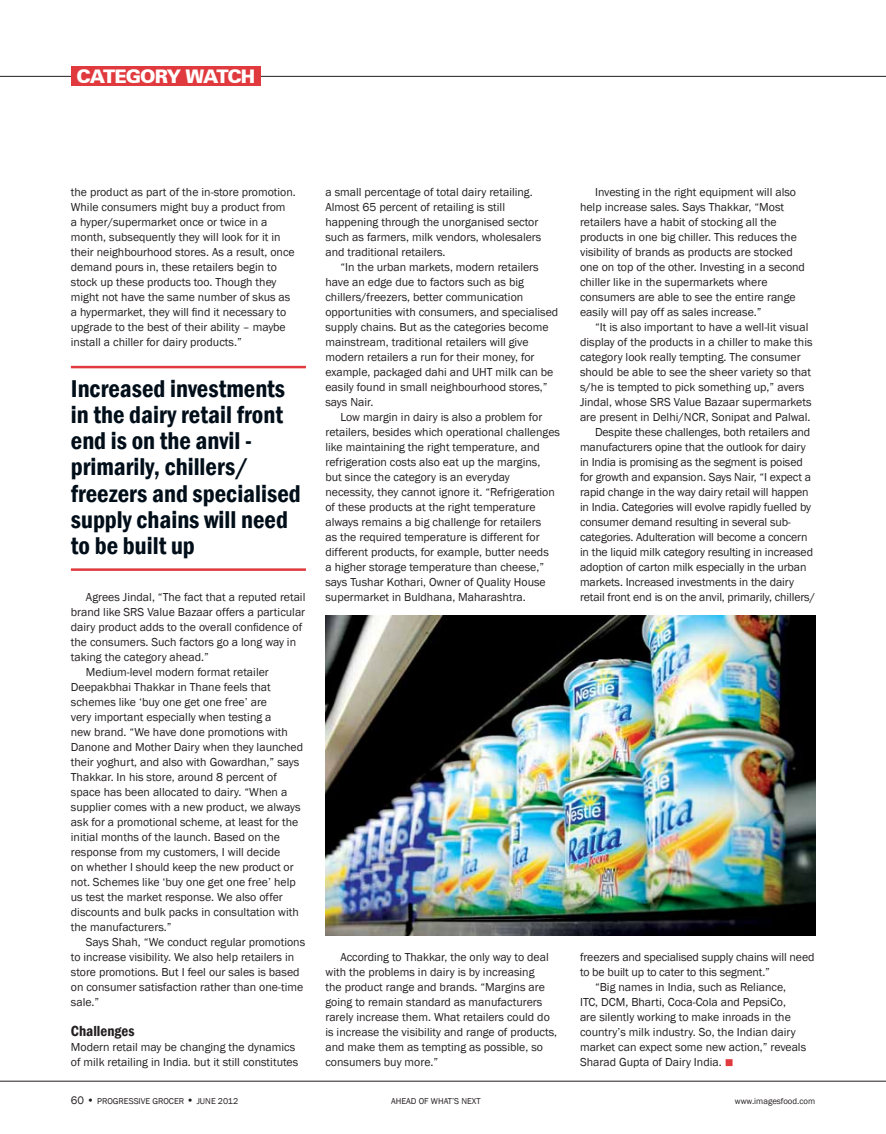
<style>
.page{position:relative;width:886px;height:1134px;background:#fff}
.page>*{position:absolute;margin:0;border:0;box-sizing:border-box;transform-origin:0 0}
.t1{font:600 condensed 25px/26.2px "Franklin Gothic";color:#000e19}
.t2{font:900 18.75px "Zurich BT";letter-spacing:-.06em;color:#fff}
.t3{font:600 condensed 15px "Franklin Gothic";color:#231f20}
.t4{font:11.88px/15px "Franklin Gothic";color:#231f20}
.t5{font:8.75px "Franklin Gothic";color:#231f20}
.s1{color:#e03a3e}
.s2{font-size:11.25px}
</style>
<div class="page">
<hr style="left:0;top:1081px;width:886px;height:1px;background:#231f20">
<hr style="left:0;top:76px;width:886px;height:1px;background:#231f20">
<div style="left:71px;top:67px;width:190px;height:19px;background:#e03a3e"></div>
<hr style="left:71px;top:366px;width:235px;height:2px;background:#e03a3e">
<hr style="left:71px;top:568px;width:235px;height:3px;background:#e03a3e">
<img style="left:325px;top:616px;width:490px;height:319px">
<h2 class="t2" style="left:76px;top:65px;width:180px">CATEGORY WATC H</h2>
<p class="t4" style="left:71px;top:184px;width:226px">the product as part of the in-store promotion.<br>While consumers might buy a product from<br>a hyper/supermarket once or twice in a month, subsequently they will look for it in their neighbourhood stores. As a result, once demand pours in, these retailers begin to stock up these products too. Though they might not have the same number of skus as a hypermarket, they will find it necessary to upgrade to the best of their ability – maybe install a chiller for dairy products.”</p>
<h1 class="t1" style="left:71px;top:375px;width:231px">Increased investments in the dairy retail front end is on the anvil - primarily, chillers/ freezers and specialised supply chains will need to be built up</h1>
<p class="t4" style="left:86px;top:589px;width:221px">Agrees Jindal, “The fact that a reputed retail</p>
<p class="t4" style="left:71px;top:604px;width:236px">brand like SRS Value Bazaar offers a particular</p>
<p class="t4" style="left:71px;top:619px;width:233px">dairy product adds to the overall confidence of</p>
<p class="t4" style="left:71px;top:634px;width:227px">the consumers. Such factors go a long way in</p>
<p class="t4" style="left:71px;top:649px;width:139px">taking the category ahead.”</p>
<p class="t4" style="left:86px;top:664px;width:184px">Medium-level modern format retailer</p>
<p class="t4" style="left:71px;top:679px;width:201px">Deepakbhai Thakkar in Thane feels that</p>
<p class="t4" style="left:71px;top:694px;width:198px">schemes like ‘buy one get one free’ are</p>
<p class="t4" style="left:71px;top:709px;width:202px">very important especially when testing a</p>
<p class="t4" style="left:71px;top:724px;width:219px">new brand. “We have done promotions with</p>
<p class="t4" style="left:71px;top:739px;width:234px">Danone and Mother Dairy when they launched</p>
<p class="t4" style="left:71px;top:754px;width:230px">their yoghurt, and also with Gowardhan,” says</p>
<p class="t4" style="left:71px;top:769px;width:208px">Thakkar. In his store, around 8 percent of</p>
<p class="t4" style="left:71px;top:784px;width:218px">space has been allocated to dairy. “When a</p>
<p class="t4" style="left:71px;top:799px;width:231px">supplier comes with a new product, we always</p>
<p class="t4" style="left:71px;top:814px;width:229px">ask for a promotional scheme, at least for the</p>
<p class="t4" style="left:71px;top:829px;width:211px">initial months of the launch. Based on the</p>
<p class="t4" style="left:71px;top:844px;width:211px">response from my customers, I will decide</p>
<p class="t4" style="left:71px;top:859px;width:224px">on whether I should keep the new product or</p>
<p class="t4" style="left:71px;top:874px;width:226px">not. Schemes like ‘buy one get one free’ help</p>
<p class="t4" style="left:71px;top:889px;width:213px">us test the market response. We also offer</p>
<p class="t4" style="left:71px;top:904px;width:229px">discounts and bulk packs in consultation with</p>
<p class="t4" style="left:71px;top:919px;width:102px">the manufacturers.”</p>
<p class="t4" style="left:86px;top:934px;width:221px">Says Shah, “We conduct regular promotions</p>
<p class="t4" style="left:71px;top:949px;width:225px">to increase visibility. We also help retailers in</p>
<p class="t4" style="left:71px;top:964px;width:230px">store promotions. But I feel our sales is based</p>
<p class="t4" style="left:71px;top:979px;width:234px">on consumer satisfaction rather than one-time</p>
<p class="t4" style="left:71px;top:994px;width:30px">sale.”</p>
<p class="t3" style="left:71px;top:1021px;width:65px">Challenges</p>
<p class="t4" style="left:71px;top:1039px;width:229px">Modern retail may be changing the dynamics of milk retailing in India. but it still constitutes</p>
<p class="t4" style="left:325px;top:184px;width:217px">a small percentage of total dairy retailing.<br>Almost 65 percent of retailing is still happening through the unorganised sector such as farmers, milk vendors, wholesalers and traditional retailers.</p>
<p class="t4" style="left:325px;top:259px;width:234px;text-indent:15px">“In the urban markets, modern retailers have an edge due to factors such as big chillers/freezers, better communication opportunities with consumers, and specialised supply chains. But as the categories become mainstream, traditional retailers will give modern retailers a run for their money, for example, packaged dahi and UHT milk can be easily found in small neighbourhood stores,” says N air.</p>
<p class="t4" style="left:325px;top:409px;width:236px;text-indent:15px">Low margin in dairy is also a problem for retailers, besides which operational challenges like maintaining the right temperature, and refrigeration costs also eat up the margins,<br>but since the category is an everyday necessity, they cannot ignore it. “Refrigeration of these products at the right temperature always remains a big challenge for retailers<br>as the required temperature is different for different products, for example, butter needs<br>a higher storage temperature than cheese,” says Tushar Kothari, Owner of Quality House supermarket in Buldhana, Maharashtra.</p>
<p class="t4" style="left:325px;top:949px;width:233px;text-indent:15px">According to Thakkar, the only way to deal with the problems in dairy is by increasing<br>the product range and brands. “Margins are going to remain standard as manufacturers rarely increase them. What retailers could do is increase the visibility and range of products, and make them as tempting as possible, so consumers buy more.”</p>
<p class="t4" style="left:580px;top:184px;width:226px;text-indent:15px">Investing in the right equipment will also help increase sales. Says Thakkar, “Most retailers have a habit of stocking all the products in one big chiller. This reduces the visibility of brands as products are stocked one on top of the other. Investing in a second chiller like in the supermarkets where consumers are able to see the entire range easily will pay off as sales increase.”</p>
<p class="t4" style="left:595px;top:319px;width:215px">“It is also important to have a well-lit visual</p>
<p class="t4" style="left:580px;top:334px;width:234px">display of the products in a chiller to make this</p>
<p class="t4" style="left:580px;top:349px;width:222px">category look really tempting. The consumer</p>
<p class="t4" style="left:580px;top:364px;width:232px">should be able to see the sheer variety so that</p>
<p class="t4" style="left:580px;top:379px;width:226px">s/he is tempted to pick something up,” avers</p>
<p class="t4" style="left:580px;top:394px;width:233px">Jindal, whose SRS Value Bazaar supermarkets</p>
<p class="t4" style="left:580px;top:409px;width:232px">are present in Delhi/NCR, Sonipat and Palwal.</p>
<p class="t4" style="left:595px;top:424px;width:217px">Despite these challenges, both retailers and</p>
<p class="t4" style="left:580px;top:439px;width:227px">manufacturers opine that the outlook for dairy</p>
<p class="t4" style="left:580px;top:454px;width:224px">in India is promising as the segment is poised</p>
<p class="t4" style="left:580px;top:469px;width:233px">for growth and expansion. Says Nair, “I expect a</p>
<p class="t4" style="left:580px;top:484px;width:230px">rapid change in the way dairy retail will happen</p>
<p class="t4" style="left:580px;top:499px;width:232px">in India. Categories will evolve rapidly fuelled by</p>
<p class="t4" style="left:580px;top:514px;width:212px">consumer demand resulting in several sub-</p>
<p class="t4" style="left:580px;top:529px;width:229px">categories. Adulteration will become a concern</p>
<p class="t4" style="left:580px;top:544px;width:234px">in the liquid milk category resulting in increased</p>
<p class="t4" style="left:580px;top:559px;width:228px">adoption of carton milk especially in the urban</p>
<p class="t4" style="left:580px;top:574px;width:215px">markets. Increased investments in the dairy</p>
<p class="t4" style="left:580px;top:589px;width:237px">retail front end is on the anvil, primarily, chillers/</p>
<p class="t4" style="left:580px;top:949px;width:236px">freezers and specialised supply chains will need</p>
<p class="t4" style="left:580px;top:964px;width:191px">to be built up to cater to this segment.”</p>
<p class="t4" style="left:595px;top:979px;width:193px">“Big names in India, such as Reliance,</p>
<p class="t4" style="left:580px;top:994px;width:207px">ITC, DCM, Bharti, Coca-Cola and PepsiCo,</p>
<p class="t4" style="left:580px;top:1009px;width:212px">are silently working to make inroads in the</p>
<p class="t4" style="left:580px;top:1024px;width:217px">country’s milk industry. So, the Indian dairy</p>
<p class="t4" style="left:580px;top:1039px;width:228px">market can expect some new action,” reveals</p>
<p class="t4" style="left:580px;top:1054px;width:155px">Sharad Gupta of Dairy India. <span class="s1">■</span></p>
<p class="t5" style="left:71px;top:1096px;width:169px"><span class="s2">60 •</span> PROGRESSIVE GROCER <span class="s2">•</span> June 2012</p>
<p class="t5" style="left:391px;top:1096px;width:91px">AHEAD OF WHAT’S N EXT</p>
<p class="t5" style="left:735px;top:1096px;width:82px">www.imagesfood.com</p>
</div>
